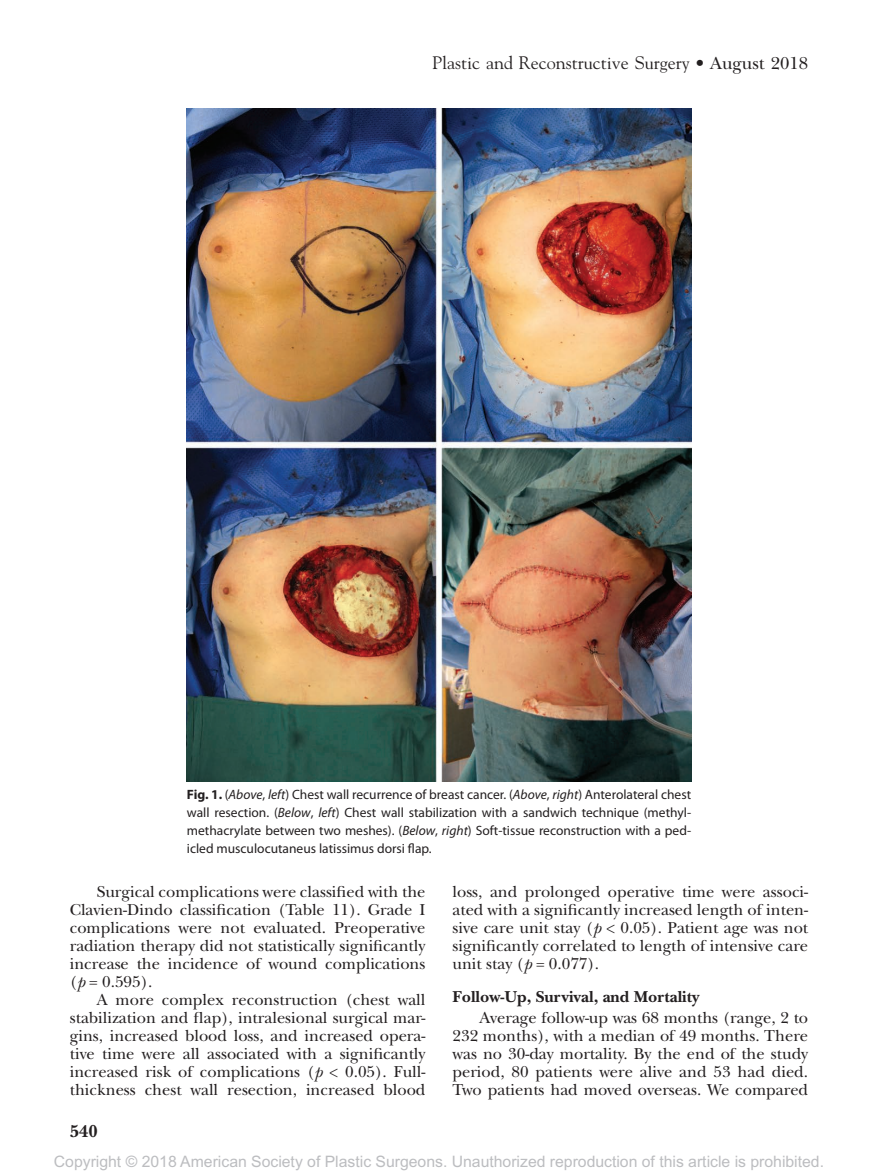
<style>
.page{position:relative;width:878px;height:1175px;background:#fff}
.page>*{position:absolute;margin:0;border:0;box-sizing:border-box;transform-origin:0 0}
.t1{font:18px "Goudy";color:#231f20}
.t2{font:700 18px "New Baskerville";color:#231f20}
.t3{font:16.5px/18px "New Baskerville";color:#231f20;text-align:justify}
.t4{font:700 16.5px "New Baskerville";color:#231f20}
.t5{font:15.75px "Arial MT Std";color:#bcbdc0}
.t6{font:13.5px/18px "Myriad Pro";color:#231f20;text-align:justify}
.s1{font-family:"New Baskerville"}
.s2{font-weight:700}
.s3{font-style:italic}
</style>
<div class="page">
<img style="left:187px;top:108px;width:504px;height:673px">
<p class="t1" style="left:432px;top:52px;width:377px">Plastic and Reconstructive Surgery <span class="s1">• August 2018</span></p>
<p class="t6" style="left:187px;top:785px;width:506px"><span class="s2">Fig. 1.</span> (<span class="s3">Above</span>, <span class="s3">left</span>) Chest wall recurrence of breast cancer. (<span class="s3">Above</span>, <span class="s3">right</span>) Anterolateral chest wall resection. (<span class="s3">Below</span>, <span class="s3">left</span>) Chest wall stabilization with a sandwich technique (methyl&shy;methacrylate between two meshes). (<span class="s3">Below</span>, <span class="s3">right</span>) Soft-tissue reconstruction with a ped&shy;icled musculocutaneus latissimus dorsi flap.</p>
<p class="t3" style="left:70px;top:882px;width:357px;text-indent:27px">Surgical complications were classified with the Clavien-Dindo classification (Table 11). Grade I complications were not evaluated. Preoperative radiation therapy did not statistically significantly increase the incidence of wound complications (<span class="s3">p</span> = 0.595).</p>
<p class="t3" style="left:70px;top:990px;width:357px;text-indent:27px">A more complex reconstruction (chest wall stabilization and flap), intralesional surgical mar&shy;gins, increased blood loss, and increased opera&shy;tive time were all associated with a significantly increased risk of complications (<span class="s3">p</span> &lt; 0.05). Full&shy;thickness chest wall resection, increased blood</p>
<p class="t2" style="left:70px;top:1120px;width:30px">540</p>
<p class="t3" style="left:452px;top:882px;width:357px">loss, and prolonged operative time were associ&shy;ated with a significantly increased length of inten&shy;sive care unit stay (<span class="s3">p</span> &lt; 0.05). Patient age was not significantly correlated to length of intensive care unit stay (<span class="s3">p</span> = 0.077).</p>
<p class="t4" style="left:452px;top:986px;width:248px">Follow-Up, Survival, and Mortality</p>
<p class="t3" style="left:452px;top:1008px;width:357px;text-indent:27px">Average follow-up was 68 months (range, 2 to 232 months), with a median of 49 months. There was no 30-day mortality. By the end of the study period, 80 patients were alive and 53 had died.<br>Two patients had moved overseas. We compared</p>
<p class="t5" style="left:54px;top:1152px;width:771px">Copyright © 2018 American Society of Plastic Surgeons. Unauthorized reproduction of this article is prohibited.</p>
</div>
